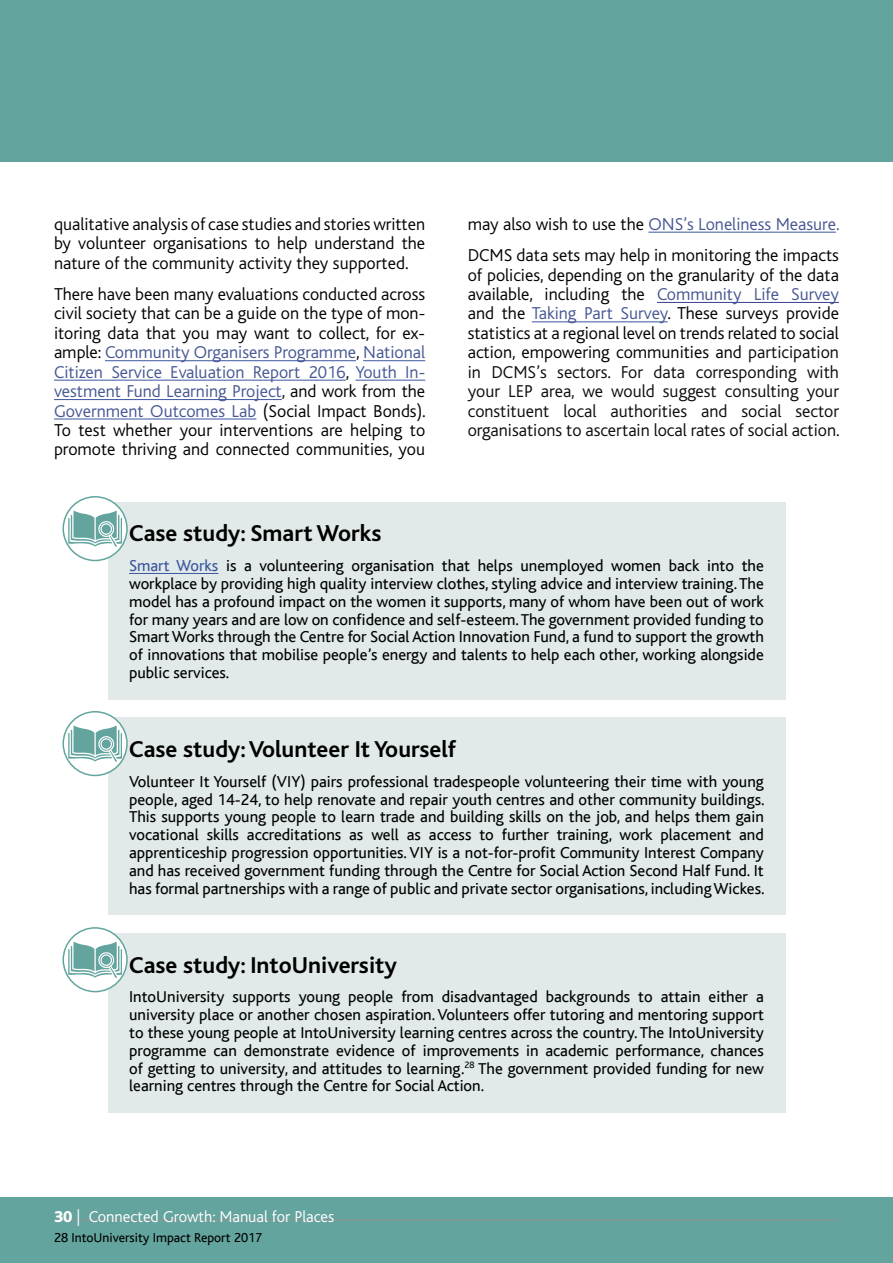
<style>
.page{position:relative;width:893px;height:1263px;background:#fff}
.page>*{position:absolute;margin:0;border:0;box-sizing:border-box;transform-origin:0 0}
.t1{font:700 24px "Bliss";color:#000}
.t2{font:300 18px/19.4px "Bliss";color:#000;text-align:justify}
.t3{font:300 18px/19.4px "Bliss";color:#0b0c0c;text-align:justify}
.t4{font:16.5px/17.9px "Bliss";color:#000;text-align:justify}
.t5{font:300 16.5px "Bliss";color:#fff}
.t6{font:13.5px "Bliss";color:#000}
.s1{color:#465792}
.s2{color:#3b569f}
.s3{color:#000}
.s4{font-weight:800}
</style>
<div class="page">
<div style="left:0;top:1197px;width:893px;height:66px;background:#63a49e"></div>
<div style="left:0;top:0;width:893px;height:162px;background:#63a49e"></div>
<hr style="left:105px;top:360px;width:251px;height:1px;background:#3b569f">
<hr style="left:363px;top:360px;width:62px;height:1px;background:#3b569f">
<hr style="left:54px;top:380px;width:292px;height:1px;background:#3b569f">
<hr style="left:355px;top:380px;width:70px;height:1px;background:#3b569f">
<hr style="left:54px;top:399px;width:228px;height:1px;background:#3b569f">
<hr style="left:54px;top:419px;width:202px;height:1px;background:#3b569f">
<hr style="left:648px;top:232px;width:188px;height:1px;background:#3b569f">
<hr style="left:657px;top:302px;width:182px;height:1px;background:#3a3f8e">
<hr style="left:532px;top:322px;width:136px;height:1px;background:#3b569f">
<div style="left:108px;top:502px;width:677px;height:197px;background:#e1eae9"></div>
<hr style="left:129px;top:573px;width:89px;height:1px;background:#3b569f">
<div style="left:108px;top:717px;width:677px;height:198px;background:#e1eae9"></div>
<div style="left:108px;top:933px;width:677px;height:179px;background:#e1eae9"></div>
<hr style="left:54px;top:1219px;width:785px;height:1px;background:#939393">
<div style="left:63px;top:928px;width:64px;height:64px;background:#fff;border-radius:50%"></div>
<svg style="left:68px;top:941px;width:54px;height:37px"></svg>
<div style="left:63px;top:927px;width:65px;height:65px;border:2px solid #63a49e;border-radius:50%"></div>
<div style="left:63px;top:712px;width:64px;height:63px;background:#fff;border-radius:50%"></div>
<svg style="left:68px;top:725px;width:54px;height:37px"></svg>
<div style="left:63px;top:711px;width:65px;height:65px;border:2px solid #63a49e;border-radius:50%"></div>
<div style="left:63px;top:497px;width:64px;height:63px;background:#fff;border-radius:50%"></div>
<svg style="left:68px;top:510px;width:54px;height:37px"></svg>
<div style="left:63px;top:496px;width:65px;height:65px;border:2px solid #63a49e;border-radius:50%"></div>
<p class="t2" style="left:54px;top:214px;width:373px">qualitative analysis of case studies and stories written by volunteer organisations to help understand the nature of the community activity they supported.</p>
<p class="t2" style="left:54px;top:285px;width:373px">There have been many evaluations conducted across civil society that can be a guide on the type of mon&shy;itoring data that you may want to collect, for ex&shy;ample: <span class="s1">Community Organisers Programme</span>, <span class="s1">National Citizen Service Evaluation Report 2016</span>, <span class="s2">Y</span><span class="s1">outh In&shy;vestment Fund Learning Project</span>, and work from the <span class="s1">Government Outcomes Lab</span> (Social Impact Bonds).<br>To test whether your interventions are helping to promote thriving and connected communities, you</p>
<p class="t2" style="left:468px;top:208px;width:373px;line-height:31.5px">may also wish to use the <span class="s1">ONS’s Loneliness Measure.<br></span>DCMS data sets may help in monitoring the impacts</p>
<p class="t3" style="left:468px;top:265px;width:373px"><span class="s3">of policies, depending on the granularity of the data available, including the</span> <span class="s1">Community Life Survey </span><span class="s3">and the</span> <span class="s1">Taking Part Survey</span><span class="s3">. These surveys provide statistics at a regional level on trends related to social action, empowering communities and</span> participation in DCMS’s sectors. For data corresponding with your LEP area, we would suggest consulting your constituent local authorities and social sector organisations to ascertain local rates of social action.</p>
<h1 class="t1" style="left:129px;top:521px;width:254px">Case study: Smart Works</h1>
<p class="t4" style="left:129px;top:557px;width:636px"><span class="s2">Smart Works</span> is a volunteering organisation that helps unemployed women back into the workplace by providing high quality interview clothes, styling advice and interview training. The model has a profound impact on the women it supports, many of whom have been out of work for many years and are low on confidence and self-esteem. The government provided funding to Smart Works through the Centre for Social Action Innovation Fund, a fund to support the growth of innovations that mobilise people’s energy and talents to help each other, working alongside public services.</p>
<h1 class="t1" style="left:129px;top:737px;width:329px">Case study: Volunteer It Yourself</h1>
<p class="t4" style="left:129px;top:773px;width:637px">Volunteer It Yourself (VIY) pairs professional tradespeople volunteering their time with young people, aged 14-24, to help renovate and repair youth centres and other community buildings.<br>This supports young people to learn trade and building skills on the job, and helps them gain vocational skills accreditations as well as access to further training, work placement and apprenticeship progression opportunities. VIY is a not-for-profit Community Interest Company and has received government funding through the Centre for Social Action Second Half Fund. It has formal partnerships with a range of public and private sector organisations, including Wickes.</p>
<h1 class="t1" style="left:129px;top:952px;width:269px">Case study: IntoUniversity</h1>
<p class="t4" style="left:129px;top:988px;width:636px">IntoUniversity supports young people from disadvantaged backgrounds to attain either a university place or another chosen aspiration. Volunteers offer tutoring and mentoring support to these young people at IntoUniversity learning centres across the country. The IntoUniversity programme can demonstrate evidence of improvements in academic performance, chances of getting to university, and attitudes to learning.<sup>28</sup> The government provided funding for new learning centres through the Centre for Social Action.</p>
<p class="t5" style="left:54px;top:1207px;width:282px"><span class="s4">30</span> | Connected Growth: Manual for Places</p>
<p class="t6" style="left:54px;top:1230px;width:210px">28 IntoUniversity Impact Report 2017</p>
</div>
